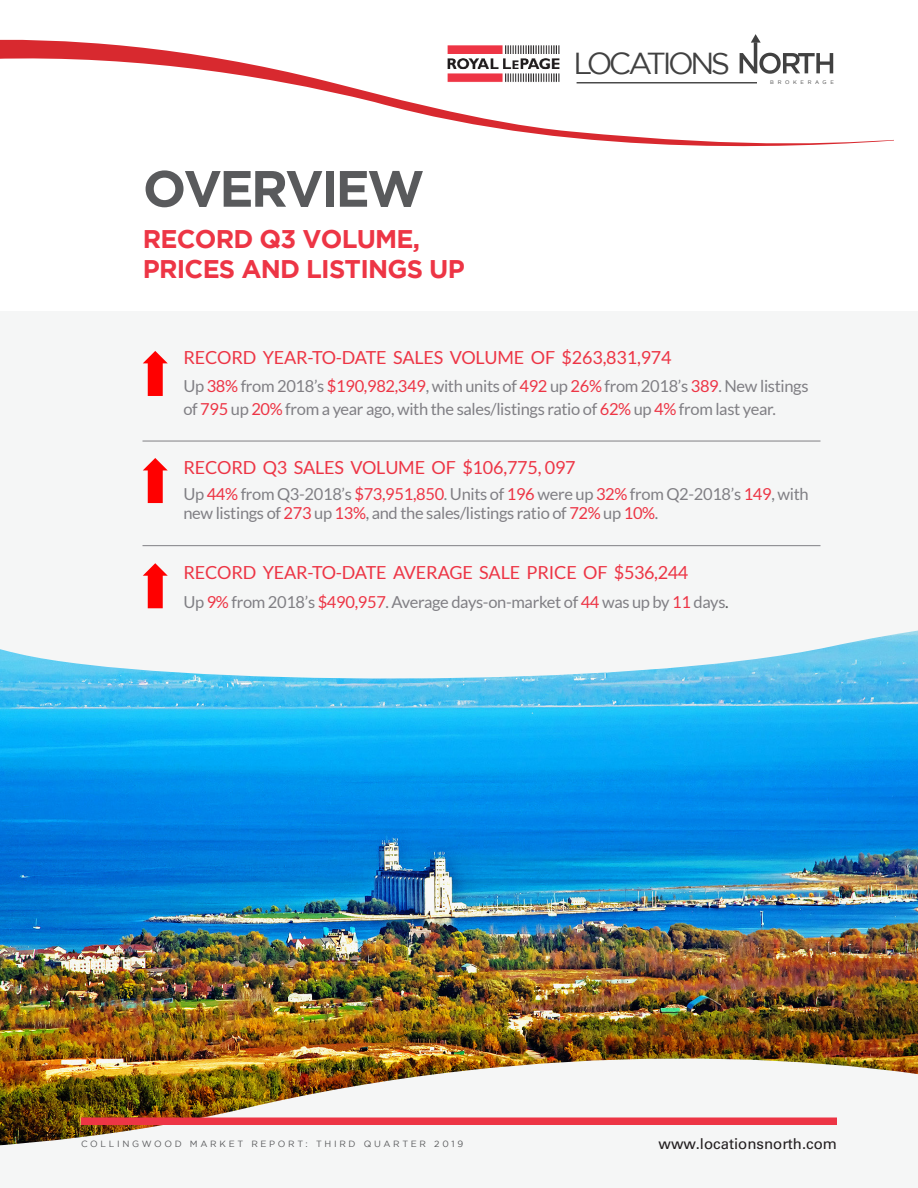
<style>
.page{position:relative;width:918px;height:1188px;background:#fff}
.page>*{position:absolute;margin:0;border:0;box-sizing:border-box;transform-origin:0 0}
.t1{font:700 51px "Gotham";letter-spacing:-.05em;color:#595a5c}
.t2{font:30.3px "Gotham";letter-spacing:-.115em;color:#414141}
.t3{font:700 25.5px/30.6px "Gotham";letter-spacing:-.03em;color:#ed3545}
.t4{font:18px "Lato";letter-spacing:-.01em;color:#ed3545}
.t5{font:16.5px/22.5px "Lato";letter-spacing:-.02em;color:#807f84}
.t6{font:15px "Univers LT Std";color:#231f20}
.t7{font:9px "Gotham";letter-spacing:.3em;color:#595a5c}
.t8{font:5.25px "Gotham";letter-spacing:.7em;color:#414141}
.s1{color:#ed3545}
.s2{color:#595a5c}
</style>
<div class="page">
<img style="left:0;top:690px;width:918px;height:352px">
<div style="left:0;top:311px;width:918px;height:318px;background:#f5f6f6"></div>
<svg style="left:0;top:608px;width:918px;height:82px;fill:#f5f6f6"></svg>
<hr style="left:142px;top:545px;width:678px;height:1px;background:#807f84">
<hr style="left:142px;top:441px;width:678px;height:1px;background:#807f84">
<img style="left:0;top:1042px;width:918px;height:104px">
<svg style="left:143px;top:563px;width:25px;height:45px"></svg>
<svg style="left:143px;top:351px;width:25px;height:45px"></svg>
<svg style="left:143px;top:458px;width:25px;height:45px"></svg>
<div style="left:81px;top:1118px;width:756px;height:7px;background:#ed3545"></div>
<svg style="left:0;top:37px;width:894px;height:110px"></svg>
<p class="t1" style="left:143px;top:159px;width:283px">OVERVIEW</p>
<p class="t3" style="left:143px;top:223px;width:323px">RECORD Q3 VOLUME,<br>PRICES AND LISTINGS UP</p>
<h2 class="t2" style="left:573px;top:46px;width:158px">LOCATIONS</h2>
<p class="t8" style="left:770px;top:80px;width:65px">BROKERAGE</p>
<p class="t4" style="left:183px;top:347px;width:490px">RECORD YEAR-TO-DATE SALES VOLUME OF $263,831,974</p>
<p class="t5" style="left:183px;top:375px;width:627px">Up <span class="s1">38%</span> from 2018’s <span class="s1">$190,982,349</span>, with units of <span class="s1">492</span> up <span class="s1">26%</span> from 2018’s <span class="s1">389</span>. New listings of <span class="s1">795</span> up <span class="s1">20%</span> from a year ago, with the sales/listings ratio of <span class="s1">62%</span> up <span class="s1">4%</span> from last year.</p>
<p class="t4" style="left:183px;top:457px;width:394px">RECORD Q3 SALES VOLUME OF $106,775, 097</p>
<p class="t5" style="left:183px;top:484px;width:627px;line-height:19.8px">Up <span class="s1">44%</span> from Q3-2018’s <span class="s1">$73,951,850</span>. Units of <span class="s1">196</span> were up <span class="s1">32%</span> from Q2-2018’s <span class="s1">149</span>, with new listings of <span class="s1">273</span> up <span class="s1">13%</span>, and the sales/listings ratio of <span class="s1">72%</span> up <span class="s1">10%</span>.</p>
<p class="t4" style="left:183px;top:563px;width:506px">RECORD YEAR-TO-DATE AVERAGE SALE PRICE OF $536,244</p>
<p class="t5" style="left:183px;top:590px;width:547px">Up <span class="s1">9%</span> from 2018’s <span class="s1">$490,957</span>. Average days-on-market of <span class="s1">44</span> was up by <span class="s1">11</span> days<span class="s2">.</span></p>
<p class="t7" style="left:81px;top:1139px;width:384px">COLLINGWOOD MARKET REPORT: THIRD QUARTER 2019</p>
<p class="t6" style="left:659px;top:1134px;width:180px">www.locationsnorth.com</p>
</div>
